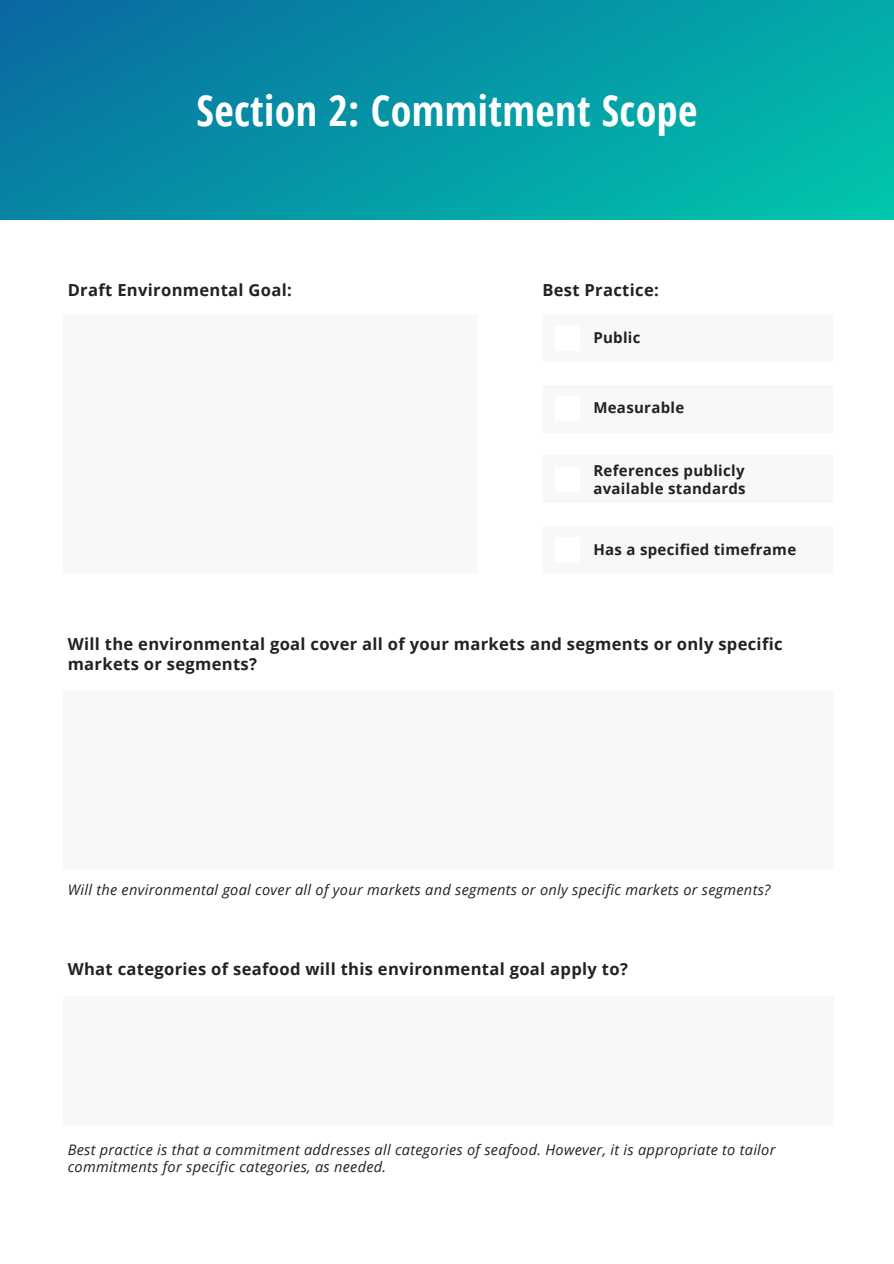
<style>
.page{position:relative;width:894px;height:1264px;background:#fff}
.page>*{position:absolute;margin:0;border:0;box-sizing:border-box;transform-origin:0 0}
.t1{font:700 42px "Open Sans Condensed";letter-spacing:.01em;color:#fff}
.t2{font:700 16.5px/20.2px "Open Sans";letter-spacing:.02em;color:#222}
.t3{font:700 15px/18px "Open Sans";letter-spacing:.02em;color:#222}
.t4{font:italic 14.55px/17.4px "Open Sans";letter-spacing:.02em;color:#222}
</style>
<div class="page">
<div style="left:63px;top:690px;width:770px;height:178px;background:#faf7f7"></div>
<div style="left:63px;top:995px;width:770px;height:130px;background:#faf7f7"></div>
<svg style="left:0;top:0;width:893px;height:220px;background:#0597a6"></svg>
<div style="left:63px;top:314px;width:414px;height:259px;background:#faf7f7"></div>
<div style="left:542px;top:314px;width:290px;height:48px;background:#faf7f7"></div>
<div style="left:542px;top:526px;width:290px;height:47px;background:#faf7f7"></div>
<div style="left:542px;top:455px;width:290px;height:48px;background:#faf7f7"></div>
<div style="left:542px;top:385px;width:290px;height:47px;background:#faf7f7"></div>
<div style="left:555px;top:396px;width:24px;height:25px;background:#fff"></div>
<div style="left:555px;top:467px;width:24px;height:24px;background:#fff"></div>
<div style="left:555px;top:537px;width:24px;height:25px;background:#fff"></div>
<div style="left:555px;top:326px;width:24px;height:24px;background:#fff"></div>
<h1 class="t1" style="left:196px;top:81px;width:502px">Section 2: Commitment Scope</h1>
<p class="t2" style="left:68px;top:279px;width:226px">Draft Environmental Goal:</p>
<p class="t2" style="left:542px;top:279px;width:118px">Best Practice:</p>
<p class="t3" style="left:593px;top:328px;width:49px">Public</p>
<p class="t3" style="left:593px;top:398px;width:92px">Measurable</p>
<p class="t3" style="left:593px;top:461px;width:154px">References publicly available standards</p>
<p class="t3" style="left:593px;top:540px;width:204px">Has a specified timeframe</p>
<p class="t2" style="left:68px;top:633px;width:716px">Will the environmental goal cover all of your markets and segments or only specific markets or segments?</p>
<p class="t4" style="left:68px;top:880px;width:704px">Will the environmental goal cover all of your markets and segments or only specific markets or segments?</p>
<p class="t2" style="left:68px;top:958px;width:561px">What categories of seafood will this environmental goal apply to?</p>
<p class="t4" style="left:68px;top:1140px;width:709px">Best practice is that a commitment addresses all categories of seafood. However, it is appropriate to tailor commitments for specific categories, as needed.</p>
</div>
